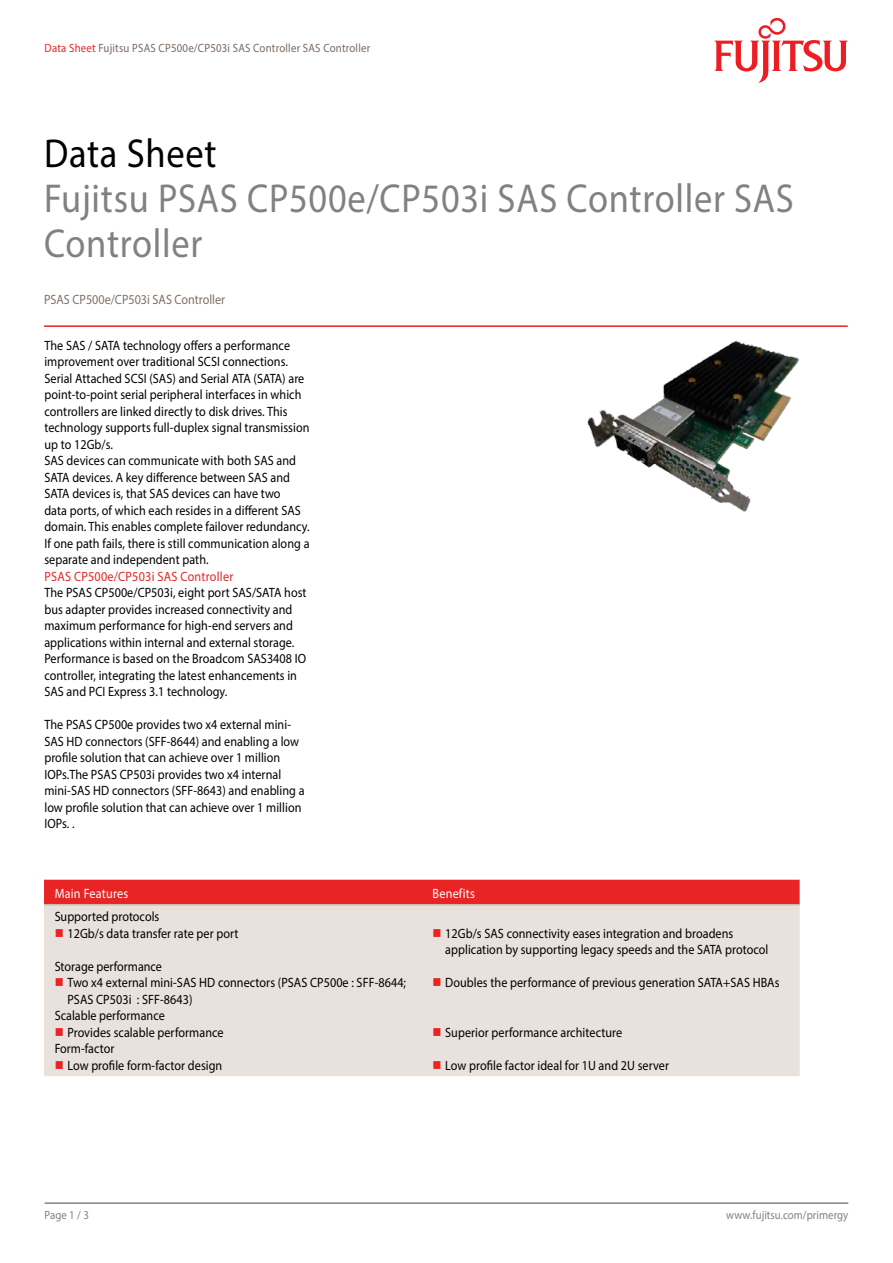
<style>
.page{position:relative;width:893px;height:1263px;background:#fff}
.page>*{position:absolute;margin:0;border:0;box-sizing:border-box;transform-origin:0 0}
.t1{font:40.5px/45px "Myriad Pro";letter-spacing:.02em;color:#818280;scale:.9 1}
.t2{font:40.5px "Myriad Pro";letter-spacing:.02em;color:#000;scale:.9 1}
.t3{font:13.5px/16.5px "Myriad Pro";letter-spacing:.005em;color:#000;scale:.9 1}
.t4{font:13.5px "Myriad Pro";color:#7e7168;scale:.9 1}
.t5{font:13.5px "Myriad Pro";letter-spacing:.02em;color:#e82425;scale:.9 1}
.t6{font:13.5px "Myriad Pro";letter-spacing:.02em;color:#fff;scale:.9 1}
.t7{font:12px "Myriad Pro";letter-spacing:.02em;color:#79695e;scale:.9 1}
.t8{font:12px "Myriad Pro";letter-spacing:.005em;color:#818280;scale:.9 1}
.s1{color:#e92425}
</style>
<div class="page">
<hr style="left:45px;top:1202px;width:803px;height:2px;background:#818280">
<hr style="left:44px;top:325px;width:804px;height:2px;background:#ed1d24">
<svg style="left:714px;top:18px;width:134px;height:65px"></svg>
<img style="left:587px;top:340px;width:213px;height:172px">
<div style="left:44px;top:880px;width:756px;height:24px;background:#e92425"></div>
<div style="left:44px;top:905px;width:756px;height:171px;background:#e9e1db"></div>
<hr style="left:44px;top:904px;width:378px;height:1px;background:#c9bbb0">
<hr style="left:422px;top:904px;width:378px;height:1px;background:#c9bbb0">
<svg style="left:56px;top:929px;width:7px;height:8px"></svg>
<svg style="left:433px;top:929px;width:7px;height:8px"></svg>
<svg style="left:56px;top:978px;width:7px;height:8px"></svg>
<svg style="left:433px;top:978px;width:7px;height:8px"></svg>
<svg style="left:56px;top:1028px;width:7px;height:8px"></svg>
<svg style="left:433px;top:1028px;width:7px;height:8px"></svg>
<svg style="left:56px;top:1061px;width:7px;height:8px"></svg>
<svg style="left:433px;top:1061px;width:7px;height:8px"></svg>
<p class="t7" style="left:45px;top:40px;width:363px"><span class="s1">Data Sheet</span> Fujitsu PSAS CP500e/CP503i SAS Controller SAS Controller</p>
<h1 class="t2" style="left:44px;top:129px;width:193px">Data Sheet</h1>
<h1 class="t1" style="left:44px;top:176px;width:835px">Fujitsu PSAS CP500e/CP503i SAS Controller SAS<br>Controller</h1>
<p class="t4" style="left:44px;top:291px;width:203px">PSAS CP500e/CP503i SAS Controller</p>
<p class="t3" style="left:44px;top:337px;width:296px">The SAS / SATA technology offers a performance improvement over traditional SCSI connections.<br>Serial Attached SCSI (SAS) and Serial ATA (SATA) are point-to-point serial peripheral interfaces in which controllers are linked directly to disk drives. This technology supports full-duplex signal transmission up to 12Gb/s.<br>SAS devices can communicate with both SAS and SATA devices. A key difference between SAS and SATA devices is, that SAS devices can have two<br>data ports, of which each resides in a different SAS domain. This enables complete failover redundancy.<br>If one path fails, there is still communication along a separate and independent path.</p>
<p class="t5" style="left:44px;top:568px;width:211px">PSAS CP500e/CP503i SAS Controller</p>
<p class="t3" style="left:44px;top:584px;width:293px">The PSAS CP500e/CP503i, eight port SAS/SATA host bus adapter provides increased connectivity and maximum performance for high-end servers and applications within internal and external storage.<br>Performance is based on the Broadcom SAS3408 IO controller, integrating the latest enhancements in SAS and PCI Express 3.1 technology.</p>
<p class="t3" style="left:44px;top:716px;width:291px">The PSAS CP500e provides two x4 external mini-SAS HD connectors (SFF-8644) and enabling a low profile solution that can achieve over 1 million IOPs.The PSAS CP503i provides two x4 internal mini-SAS HD connectors (SFF-8643) and enabling a low profile solution that can achieve over 1 million IOPs. .</p>
<p class="t6" style="left:55px;top:885px;width:83px">Main Features</p>
<p class="t6" style="left:432px;top:885px;width:49px">Benefits</p>
<p class="t3" style="left:67px;top:908px;width:192px;text-indent:-13px">Supported protocols<br>12Gb/s data transfer rate per port</p>
<p class="t3" style="left:445px;top:925px;width:361px">12Gb/s SAS connectivity eases integration and broadens application by supporting legacy speeds and the SATA protocol</p>
<p class="t3" style="left:67px;top:958px;width:378px;text-indent:-13px">Storage performance<br>Two x4 external mini-SAS HD connectors (PSAS CP500e : SFF-8644;<br>PSAS CP503i : SFF-8643)</p>
<p class="t3" style="left:67px;top:1007px;width:175px;text-indent:-13px">Scalable performance<br>Provides scalable performance</p>
<p class="t3" style="left:67px;top:1040px;width:174px;text-indent:-13px">Form-factor<br>Low profile form-factor design</p>
<p class="t3" style="left:445px;top:974px;width:373px">Doubles the performance of previous generation SATA+SAS HBAs</p>
<p class="t3" style="left:445px;top:1024px;width:198px">Superior performance architecture</p>
<p class="t3" style="left:445px;top:1057px;width:250px">Low profile factor ideal for 1U and 2U server</p>
<p class="t8" style="left:45px;top:1207px;width:51px">Page 1 / 3</p>
<p class="t8" style="left:726px;top:1207px;width:137px">www.fujitsu.com/primergy</p>
</div>
